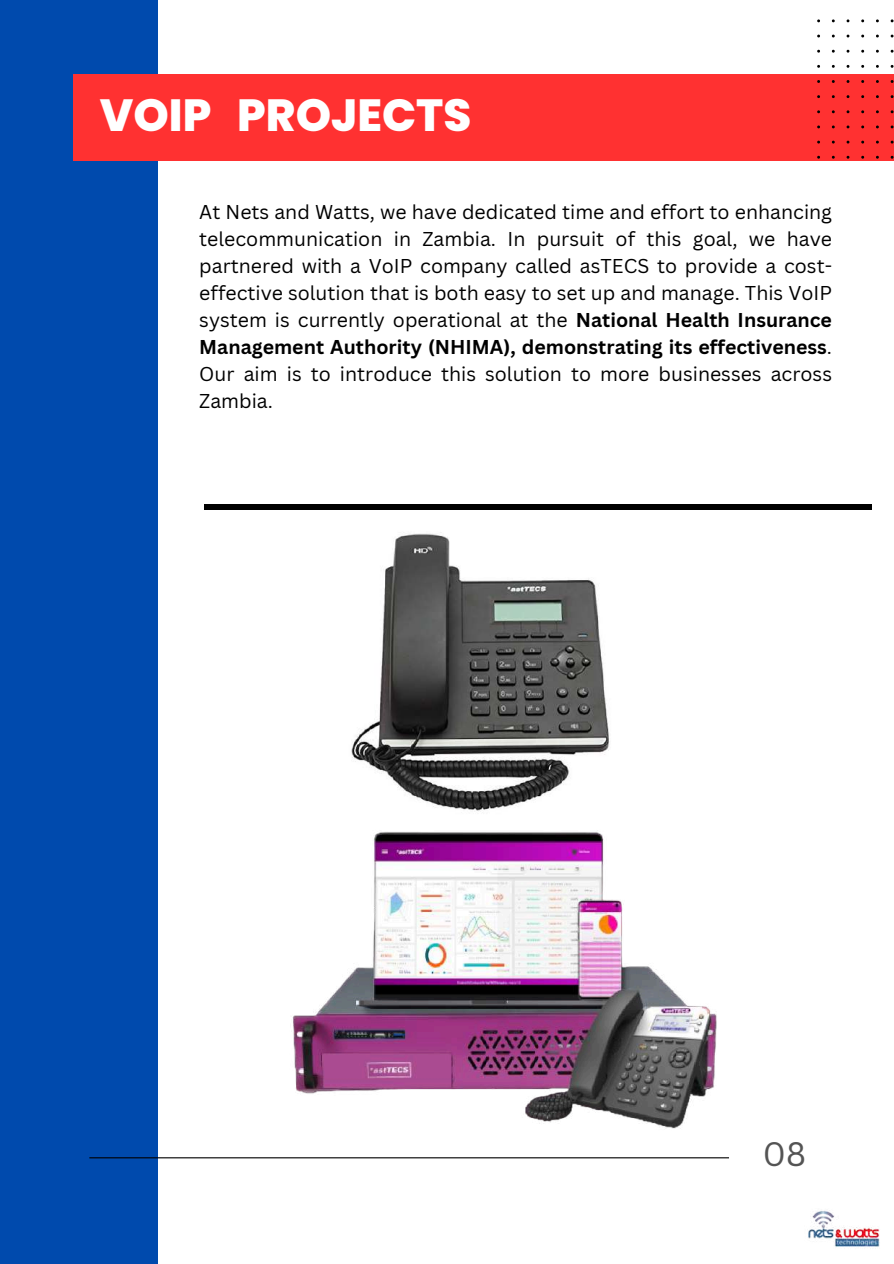
<style>
.page{position:relative;width:894px;height:1264px;background:#fff}
.page>*{position:absolute;margin:0;border:0;box-sizing:border-box;transform-origin:0 0}
.t1{font:800 45px "Poppins";color:#fff}
.t2{font:33px "Canva Sans";color:#545454}
.t3{font:19.5px/27px "Canva Sans";color:#000;text-align:justify}
.s1{font-weight:700}
</style>
<div class="page">
<div style="left:0;top:0;width:158px;height:1263px;background:#004aad"></div>
<img style="left:351px;top:532px;width:258px;height:243px">
<img style="left:292px;top:775px;width:425px;height:354px">
<div style="left:73px;top:74px;width:820px;height:87px;background:#ff3131"></div>
<hr style="left:89px;top:1157px;width:639px;height:1px;background:#000">
<svg style="left:817px;top:19px;width:76px;height:140px"></svg>
<div style="left:204px;top:504px;width:666px;height:6px;background:#000"></div>
<img style="left:808px;top:1211px;width:72px;height:36px">
<h1 class="t1" style="left:100px;top:84px;width:373px">VOIP PROJECTS</h1>
<p class="t3" style="left:199px;top:198px;width:634px">At Nets and Watts, we have dedicated time and effort to enhancing telecommunication in Zambia. In pursuit of this goal, we have partnered with a VoIP company called asTECS to provide a cost&shy;effective solution that is both easy to set up and manage. This VoIP system is currently operational at the <span class="s1">National Health Insurance Management Authority (NHIMA), demonstrating its effectiveness</span>.<br>Our aim is to introduce this solution to more businesses across Zambia.</p>
<h2 class="t2" style="left:762px;top:1130px;width:45px">08</h2>
</div>
